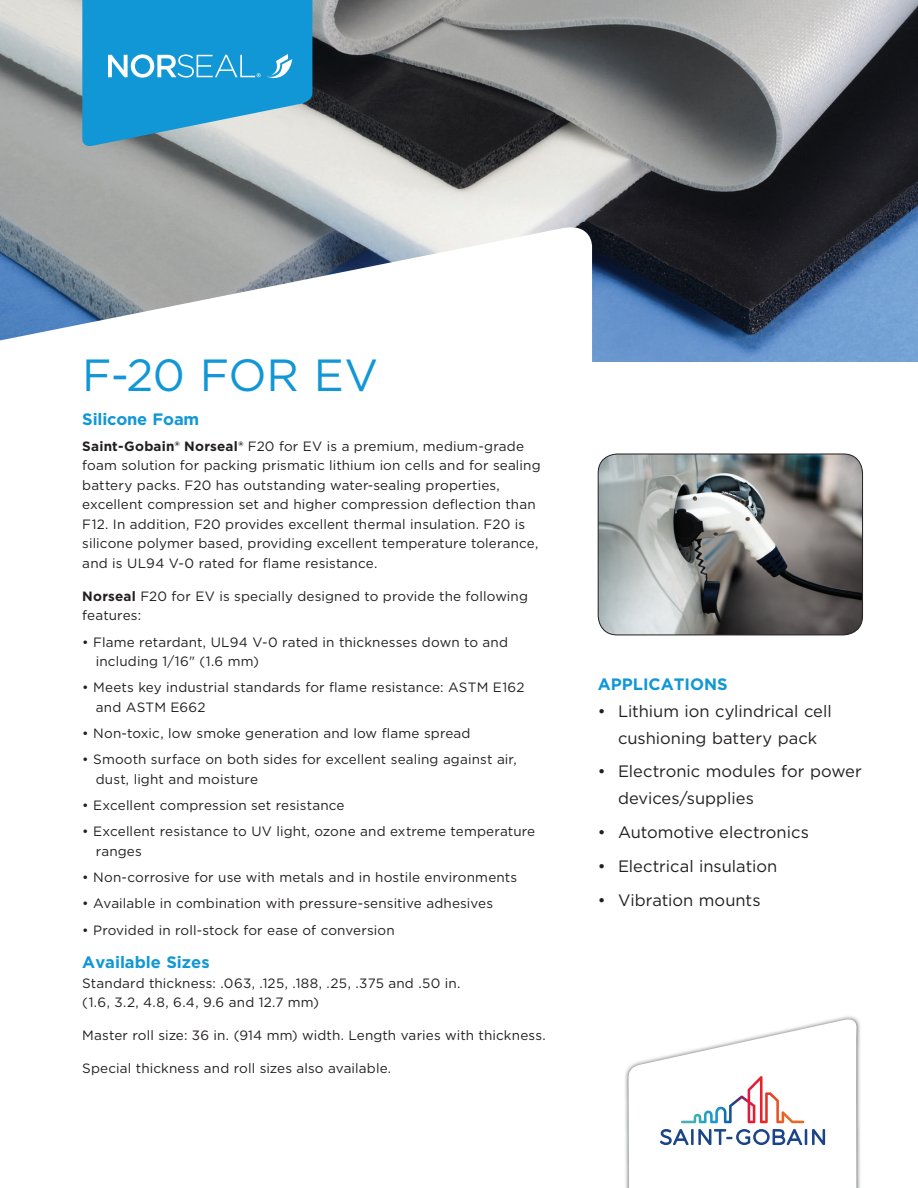
<style>
.page{position:relative;width:918px;height:1188px;background:#fff}
.page>*{position:absolute;margin:0;border:0;box-sizing:border-box;transform-origin:0 0}
.t1{font:45px "Gotham";letter-spacing:-.005em;color:#1197d6}
.t2{font:16.5px/27px "Gotham";color:#231f20;text-align:center}
.t3{font:700 16.5px "Gotham";color:#1197d6}
.t4{font:13.5px/19.5px "Gotham";letter-spacing:.01em;color:#231f20}
.s1{font-weight:700}
</style>
<div class="page">
<img style="left:625px;top:1019px;width:235px;height:169px">
<svg style="left:628px;top:1016px;width:229px;height:172px"></svg>
<img style="left:0;top:0;width:918px;height:362px">
<img style="left:598px;top:454px;width:265px;height:181px">
<div style="left:598px;top:454px;width:265px;height:181px;border:1px solid #231f20;border-radius:19px"></div>
<svg style="left:0;top:222px;width:592px;height:140px"></svg>
<svg style="left:82px;top:0;width:230px;height:148px;background:#37a2d5"></svg>
<h1 class="t1" style="left:82px;top:347px;width:297px">F-20 FOR EV</h1>
<p class="t3" style="left:82px;top:408px;width:118px">Silicone Foam</p>
<p class="t4" style="left:82px;top:436px;width:460px"><span class="s1">Saint-Gobain® Norseal®</span> F20 for EV is a premium, medium-grade foam solution for packing prismatic lithium ion cells and for sealing battery packs. F20 has outstanding water-sealing properties, excellent compression set and higher compression deflection than F12. In addition, F20 provides excellent thermal insulation. F20 is silicone polymer based, providing excellent temperature tolerance, and is UL94 V-0 rated for flame resistance.</p>
<p class="t4" style="left:82px;top:586px;width:447px"><span class="s1">Norseal</span> F20 for EV is specially designed to provide the following features:</p>
<p class="t4" style="left:96px;top:632px;width:414px;text-indent:-14px">• Flame retardant, UL94 V-0 rated in thicknesses down to and including 1/16" (1.6 mm)</p>
<p class="t4" style="left:96px;top:677px;width:430px;text-indent:-14px">• Meets key industrial standards for flame resistance: ASTM E162 and ASTM E662</p>
<p class="t4" style="left:82px;top:723px;width:390px">• Non-toxic, low smoke generation and low flame spread</p>
<p class="t4" style="left:96px;top:749px;width:422px;text-indent:-14px">• Smooth surface on both sides for excellent sealing against air, dust, light and moisture</p>
<p class="t4" style="left:82px;top:795px;width:264px">• Excellent compression set resistance</p>
<p class="t4" style="left:96px;top:821px;width:441px;text-indent:-14px">• Excellent resistance to UV light, ozone and extreme temperature ranges</p>
<p class="t4" style="left:82px;top:867px;width:437px">• Non-corrosive for use with metals and in hostile environments</p>
<p class="t4" style="left:82px;top:893px;width:412px">• Available in combination with pressure-sensitive adhesives</p>
<p class="t4" style="left:82px;top:920px;width:314px">• Provided in roll-stock for ease of conversion</p>
<p class="t3" style="left:82px;top:951px;width:129px">Available Sizes</p>
<p class="t4" style="left:82px;top:973px;width:380px">Standard thickness: .063, .125, .188, .25, .375 and .50 in. (1.6, 3.2, 4.8, 6.4, 9.6 and 12.7 mm)</p>
<p class="t4" style="left:82px;top:1025px;width:465px">Master roll size: 36 in. (914 mm) width. Length varies with thickness.</p>
<p class="t4" style="left:82px;top:1058px;width:310px">Special thickness and roll sizes also available.</p>
<p class="t3" style="left:598px;top:673px;width:131px">APPLICATIONS</p>
<p class="t2" style="left:598px;top:697px;width:235px">• Lithium ion cylindrical cell cushioning battery pack</p>
<p class="t2" style="left:618px;top:758px;width:245px;text-align:left;text-indent:-20px">• Electronic modules for power devices/supplies</p>
<p class="t2" style="left:598px;top:818px;width:213px">• Automotive electronics</p>
<p class="t2" style="left:598px;top:852px;width:181px">• Electrical insulation</p>
<p class="t2" style="left:598px;top:886px;width:164px">• Vibration mounts</p>
</div>
